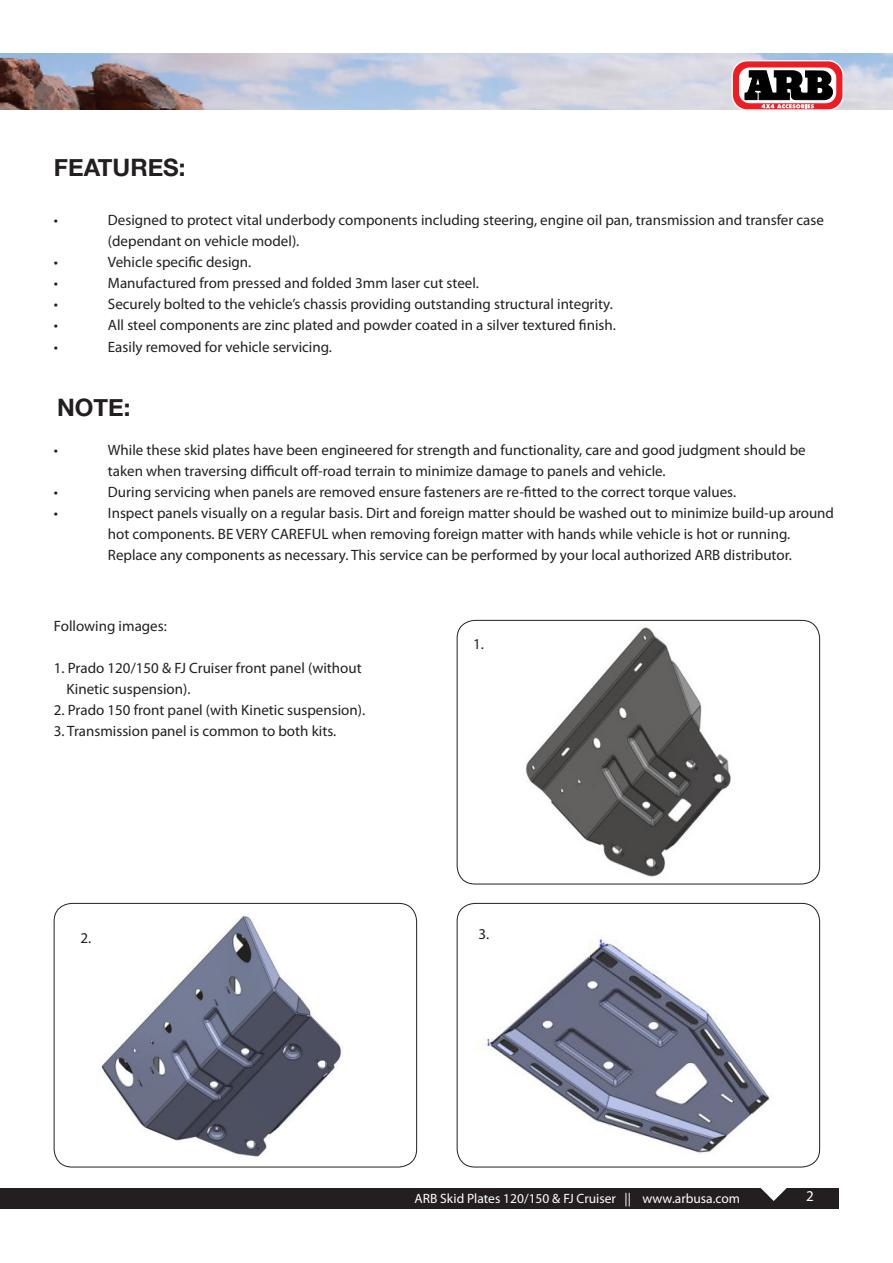
<style>
.page{position:relative;width:893px;height:1263px;background:#fff}
.page>*{position:absolute;margin:0;border:0;box-sizing:border-box;transform-origin:0 0}
.t1{font:700 24px "Helvetica Neue";color:#231f20}
.t2{font:15px/21px "Myriad Pro";color:#231f20}
.t3{font:15px "Myriad Pro";color:#fff}
.t4{font:13.5px "Myriad Pro";color:#fff}
</style>
<div class="page">
<img style="left:0;top:53px;width:893px;height:57px">
<div style="left:0;top:1188px;width:839px;height:20px;background:#231f20"></div>
<svg style="left:760px;top:1188px;width:27px;height:13px"></svg>
<svg style="left:732px;top:61px;width:111px;height:49px"></svg>
<div style="left:731px;top:60px;width:113px;height:51px;border:1px solid #fff;border-radius:15px"></div>
<div style="left:739px;top:68px;width:97px;height:35px;background:#fff;border-radius:10px"></div>
<svg style="left:744px;top:70px;width:90px;height:38px"></svg>
<img style="left:457px;top:620px;width:363px;height:264px">
<div style="left:457px;top:620px;width:363px;height:264px;border:1px solid #231f20;border-radius:18px"></div>
<img style="left:457px;top:903px;width:363px;height:264px">
<div style="left:457px;top:903px;width:363px;height:264px;border:1px solid #231f20;border-radius:18px"></div>
<img style="left:54px;top:903px;width:363px;height:264px">
<div style="left:54px;top:903px;width:363px;height:264px;border:1px solid #231f20;border-radius:18px"></div>
<p class="t1" style="left:54px;top:145px;width:133px">FEATURES:</p>
<p class="t2" style="left:54px;top:210px;width:6px">•</p>
<p class="t2" style="left:108px;top:210px;width:717px">Designed to protect vital underbody components including steering, engine oil pan, transmission and transfer case (dependant on vehicle model).</p>
<p class="t2" style="left:54px;top:252px;width:6px">•</p>
<p class="t2" style="left:108px;top:252px;width:145px">Vehicle specific design.</p>
<p class="t2" style="left:54px;top:273px;width:6px">•</p>
<p class="t2" style="left:108px;top:273px;width:372px">Manufactured from pressed and folded 3mm laser cut steel.</p>
<p class="t2" style="left:54px;top:294px;width:6px">•</p>
<p class="t2" style="left:108px;top:294px;width:506px">Securely bolted to the vehicle’s chassis providing outstanding structural integrity.</p>
<p class="t2" style="left:54px;top:315px;width:6px">•</p>
<p class="t2" style="left:108px;top:315px;width:510px">All steel components are zinc plated and powder coated in a silver textured finish.</p>
<p class="t2" style="left:54px;top:336px;width:6px">•</p>
<p class="t2" style="left:108px;top:336px;width:226px">Easily removed for vehicle servicing.</p>
<p class="t1" style="left:57px;top:386px;width:75px">NOTE:</p>
<p class="t2" style="left:54px;top:439px;width:6px">•</p>
<p class="t2" style="left:108px;top:439px;width:699px">While these skid plates have been engineered for strength and functionality, care and good judgment should be taken when traversing difficult off-road terrain to minimize damage to panels and vehicle.</p>
<p class="t2" style="left:54px;top:481px;width:6px">•</p>
<p class="t2" style="left:108px;top:481px;width:630px">During servicing when panels are removed ensure fasteners are re-fitted to the correct torque values.</p>
<p class="t2" style="left:54px;top:502px;width:6px">•</p>
<p class="t2" style="left:108px;top:502px;width:728px">Inspect panels visually on a regular basis. Dirt and foreign matter should be washed out to minimize build-up around hot components. BE VERY CAREFUL when removing foreign matter with hands while vehicle is hot or running.<br>Replace any components as necessary. This service can be performed by your local authorized ARB distributor.</p>
<p class="t2" style="left:54px;top:615px;width:114px">Following images:</p>
<p class="t2" style="left:67px;top:657px;width:296px;text-indent:-13px">1. Prado 120/150 &amp; FJ Cruiser front panel (without<br>Kinetic suspension).</p>
<p class="t2" style="left:54px;top:699px;width:313px">2. Prado 150 front panel (with Kinetic suspension).</p>
<p class="t2" style="left:54px;top:720px;width:284px">3. Transmission panel is common to both kits.</p>
<p class="t2" style="left:80px;top:927px;width:12px">2.</p>
<p class="t2" style="left:473px;top:633px;width:12px">1.</p>
<p class="t2" style="left:478px;top:923px;width:12px">3.</p>
<p class="t4" style="left:415px;top:1190px;width:327px">ARB Skid Plates 120/150 &amp; FJ Cruiser || www.arbusa.com</p>
<p class="t3" style="left:806px;top:1187px;width:9px">2</p>
</div>
